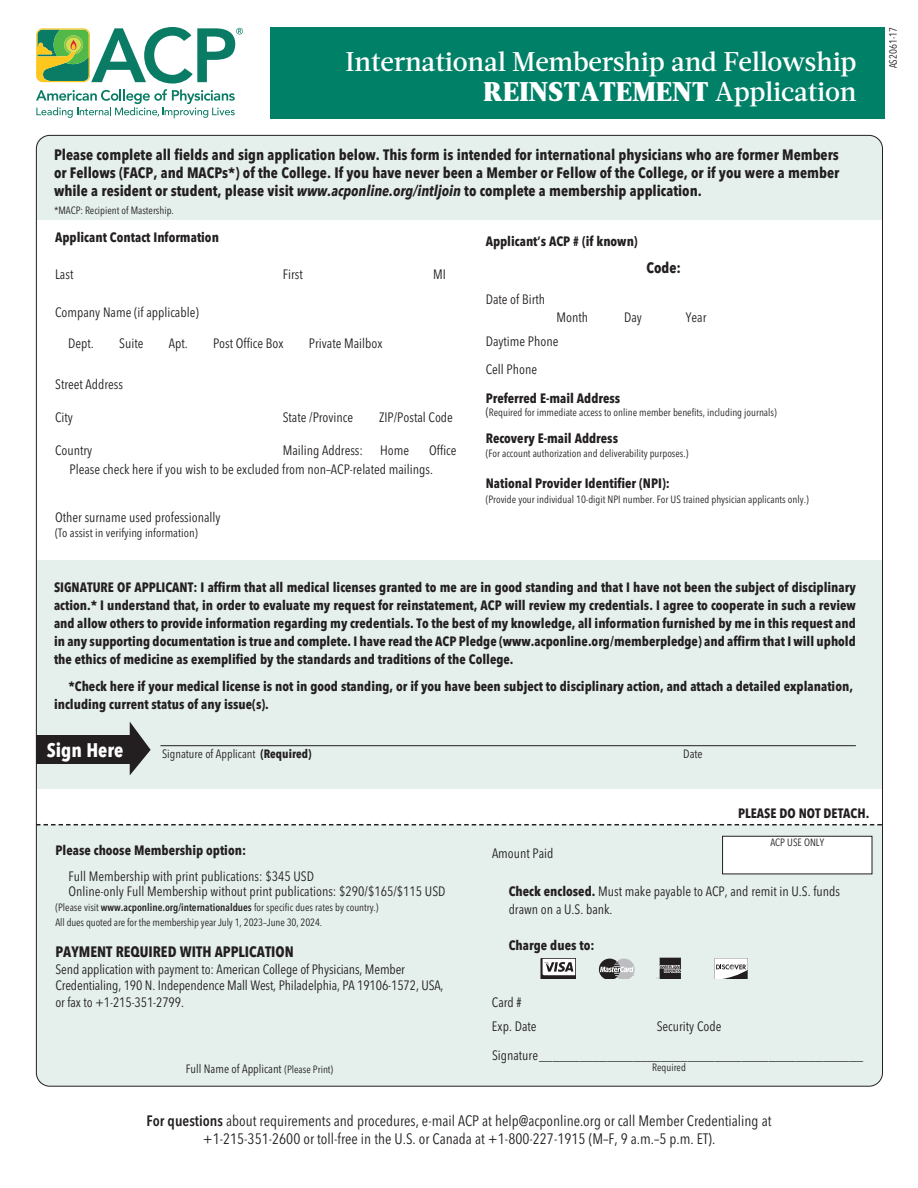
<style>
.page{position:relative;width:918px;height:1188px;background:#fff}
.page>*{position:absolute;margin:0;border:0;box-sizing:border-box;transform-origin:0 0}
.t1{font:500 27px/30px "Acta";letter-spacing:-.01em;color:#fff;text-align:right}
.t2{font:700 condensed 19.5px "Avenir Next LT Pro";color:#fff}
.instructions{font:700 condensed 15px/18px "Avenir Next LT Pro";color:#231f20;text-align:justify}
.instructions-2{font:condensed 15px/18px "Avenir Next LT Pro";color:#231f20;text-align:center}
.bold_type{font:700 condensed 13.5px/18px "Avenir Next LT Pro";color:#231f20;text-align:justify}
.lite_type_rules{font:condensed 13.5px/16.5px "Avenir Next LT Pro";color:#231f20}
.lite_type__space{font:condensed 13.5px "Avenir Next LT Pro";color:#231f20}
.lite_type_rules-2{font:condensed 12px "Avenir Next LT Pro";color:#231f20}
.t3{font:condensed 10.5px "Avenir Next LT Pro";color:#231f20}
.s1{font-weight:900}
.s2{font-style:italic}
.s3{font-size:12px}
.s4{font-weight:700}
.s5{font-weight:600}
.s6{font-size:10.5px}
</style>
<div class="page">
<div style="left:36px;top:825px;width:846px;height:111px;background:#e5f0ed"></div>
<div style="left:36px;top:912px;width:846px;height:174px;background:#e5f0ed;border-radius:14px"></div>
<div style="left:36px;top:560px;width:846px;height:228px;background:#e5f0ed"></div>
<div style="left:36px;top:136px;width:846px;height:30px;background:#e5f0ed"></div>
<div style="left:36px;top:166px;width:846px;height:54px;background:#e5f0ed"></div>
<hr style="left:160px;top:745px;width:696px;height:1px;background:#231f20">
<div style="left:270px;top:27px;width:614px;height:91px;background:#008066"></div>
<div style="left:723px;top:836px;width:149px;height:38px;background:#fff"></div>
<div style="left:722px;top:836px;width:150px;height:38px;border:1px solid #231f20"></div>
<svg style="left:36px;top:824px;width:846px;height:1px"></svg>
<div style="left:36px;top:735px;width:98px;height:28px;background:#231f20"></div>
<svg style="left:130px;top:722px;width:21px;height:53px"></svg>
<svg style="left:36px;top:27px;width:207px;height:91px"></svg>
<svg style="left:657px;top:958px;width:24px;height:21px"></svg>
<svg style="left:715px;top:958px;width:33px;height:21px"></svg>
<svg style="left:599px;top:959px;width:36px;height:20px"></svg>
<svg style="left:541px;top:959px;width:34px;height:20px"></svg>
<p class="t1" style="left:346px;top:47px;width:513px">International Membership and Fellowship<br><span class="s1">REINSTATEMENT</span> Application</p>
<p class="instructions" style="left:54px;top:145px;width:787px">Please complete all fields and sign application below. This form is intended for international physicians who are former Members or Fellows (FACP, and MACPs*) of the College. If you have never been a Member or Fellow of the College, or if you were a member while a resident or student, please visit <span class="s2">www.acponline.org/intljoin</span> to complete a membership application.</p>
<p class="t3" style="left:54px;top:204px;width:121px">*MACP: Recipient of Mastership.</p>
<p class="bold_type" style="left:55px;top:228px;width:165px">Applicant Contact Information</p>
<p class="lite_type_rules" style="left:55px;top:266px;width:20px">Last</p>
<p class="lite_type_rules" style="left:283px;top:266px;width:21px">First</p>
<p class="lite_type_rules" style="left:433px;top:266px;width:14px">MI</p>
<p class="lite_type_rules" style="left:55px;top:304px;width:145px">Company Name (if applicable)</p>
<p class="lite_type_rules" style="left:68px;top:335px;width:27px">Dept.</p>
<p class="lite_type_rules" style="left:119px;top:335px;width:26px">Suite</p>
<p class="lite_type_rules" style="left:169px;top:335px;width:20px">Apt.</p>
<p class="lite_type_rules" style="left:213px;top:335px;width:72px">Post Office Box</p>
<p class="lite_type_rules" style="left:309px;top:335px;width:75px">Private Mailbox</p>
<p class="lite_type_rules" style="left:55px;top:376px;width:69px">Street Address</p>
<p class="lite_type_rules" style="left:55px;top:409px;width:19px">City</p>
<p class="lite_type_rules" style="left:283px;top:409px;width:72px">State /Province</p>
<p class="lite_type_rules" style="left:379px;top:409px;width:75px">ZIP/Postal Code</p>
<p class="lite_type_rules" style="left:55px;top:442px;width:39px">Country</p>
<p class="lite_type_rules" style="left:283px;top:442px;width:82px">Mailing Address:</p>
<p class="lite_type_rules" style="left:380px;top:442px;width:31px">Home</p>
<p class="lite_type_rules" style="left:429px;top:442px;width:29px">Office</p>
<p class="lite_type_rules" style="left:70px;top:461px;width:365px">Please check here if you wish to be excluded from non–ACP-related mailings.</p>
<p class="lite_type_rules" style="left:55px;top:509px;width:167px">Other surname used professionally</p>
<p class="lite_type_rules-2" style="left:55px;top:526px;width:144px">(To assist in verifying information)</p>
<p class="bold_type" style="left:486px;top:232px;width:154px">Applicant’s ACP # (if known)</p>
<p class="lite_type__space" style="left:486px;top:291px;width:61px">Date of Birth</p>
<p class="instructions" style="left:646px;top:258px;width:36px">Code:</p>
<p class="lite_type_rules" style="left:557px;top:309px;width:33px">Month</p>
<p class="lite_type_rules" style="left:624px;top:309px;width:19px">Day</p>
<p class="lite_type_rules" style="left:686px;top:309px;width:22px">Year</p>
<p class="lite_type_rules" style="left:486px;top:333px;width:74px">Daytime Phone</p>
<p class="lite_type_rules" style="left:486px;top:361px;width:53px">Cell Phone</p>
<p class="bold_type" style="left:486px;top:389px;width:136px">Preferred E-mail Address</p>
<p class="t3" style="left:486px;top:406px;width:293px"><span class="s3">(</span>Required for immediate access to online member benefits, including journals)</p>
<p class="bold_type" style="left:486px;top:430px;width:134px">Recovery E-mail Address</p>
<p class="t3" style="left:486px;top:447px;width:204px">(For account authorization and deliverability purposes.)</p>
<p class="bold_type" style="left:486px;top:475px;width:186px">National Provider Identifier (NPI):</p>
<p class="t3" style="left:486px;top:493px;width:324px">(Provide your individual 10-digit NPI number. For US trained physician applicants only.)</p>
<p class="bold_type" style="left:54px;top:578px;width:803px">SIGNATURE OF APPLICANT: I affirm that all medical licenses granted to me are in good standing and that I have not been the subject of disciplinary action.* I understand that, in order to evaluate my request for reinstatement, ACP will review my credentials. I agree to cooperate in such a review and allow others to provide information regarding my credentials. To the best of my knowledge, all information furnished by me in this request and in any supporting documentation is true and complete. I have read the ACP Pledge (www.acponline.org/memberpledge) and affirm that I will uphold the ethics of medicine as exemplified by the standards and traditions of the College.</p>
<p class="bold_type" style="left:54px;top:677px;width:800px;text-indent:14px">*Check here if your medical license is not in good standing, or if you have been subject to disciplinary action, and attach a detailed explanation, including current status of any issue(s).</p>
<p class="lite_type_rules-2" style="left:162px;top:747px;width:151px">Signature of Applicant <span class="s4">(Required)</span></p>
<p class="lite_type_rules-2" style="left:683px;top:747px;width:21px">Date</p>
<p class="t2" style="left:47px;top:738px;width:78px">Sign Here</p>
<p class="bold_type" style="left:56px;top:841px;width:192px">Please choose Membership option:</p>
<p class="lite_type_rules" style="left:69px;top:868px;width:247px">Full Membership with print publications: $345 USD</p>
<p class="lite_type_rules" style="left:69px;top:883px;width:379px">Online-only Full Membership without print publications: $290/$165/$115 USD</p>
<p class="t3" style="left:56px;top:900px;width:325px">(Please visit <span class="s5">www.acponline.org/internationaldues</span> for specific dues rates by country.)</p>
<p class="t3" style="left:56px;top:916px;width:268px">All dues quoted are for the membership year July 1, 2023–June 30, 2024.</p>
<p class="instructions" style="left:56px;top:943px;width:240px">PAYMENT REQUIRED WITH APPLICATION</p>
<p class="lite_type_rules" style="left:56px;top:961px;width:390px">Send application with payment to: American College of Physicians, Member<br>Credentialing, 190 N. Independence Mall West, Philadelphia, PA 19106-1572, USA, or fax to +1-215-351-2799.</p>
<p class="lite_type_rules-2" style="left:186px;top:1061px;width:149px">Full Name of Applicant <span class="s6">(Please Print)</span></p>
<p class="bold_type" style="left:738px;top:804px;width:133px">PLEASE DO NOT DETACH.</p>
<p class="t3" style="left:770px;top:836px;width:55px">ACP USE ONLY</p>
<p class="lite_type_rules" style="left:492px;top:845px;width:63px">Amount Paid</p>
<p class="lite_type_rules" style="left:509px;top:882px;width:333px;line-height:18px"><span class="s4">Check enclosed.</span> Must make payable to ACP, and remit in U.S. funds drawn on a U.S. bank.</p>
<p class="bold_type" style="left:509px;top:936px;width:87px">Charge dues to:</p>
<p class="lite_type_rules" style="left:492px;top:994px;width:31px">Card #</p>
<p class="lite_type_rules" style="left:492px;top:1018px;width:46px">Exp. Date</p>
<p class="lite_type_rules" style="left:657px;top:1018px;width:66px">Security Code</p>
<p class="lite_type_rules" style="left:492px;top:1047px;width:373px">Signature________________________________________________</p>
<p class="t3" style="left:652px;top:1061px;width:35px">Required</p>
<p class="instructions-2" style="left:147px;top:1112px;width:626px"><span class="s5">For questions</span> about requirements and procedures, e-mail ACP at help@acponline.org or call Member Credentialing at +1-215-351-2600 or toll-free in the U.S. or Canada at +1-800-227-1915 (M–F, 9 a.m.–5 p.m. ET).</p>
<p class="t3" style="left:887px;top:68px;width:43px;rotate:-90deg">AS2061-17</p>
</div>
